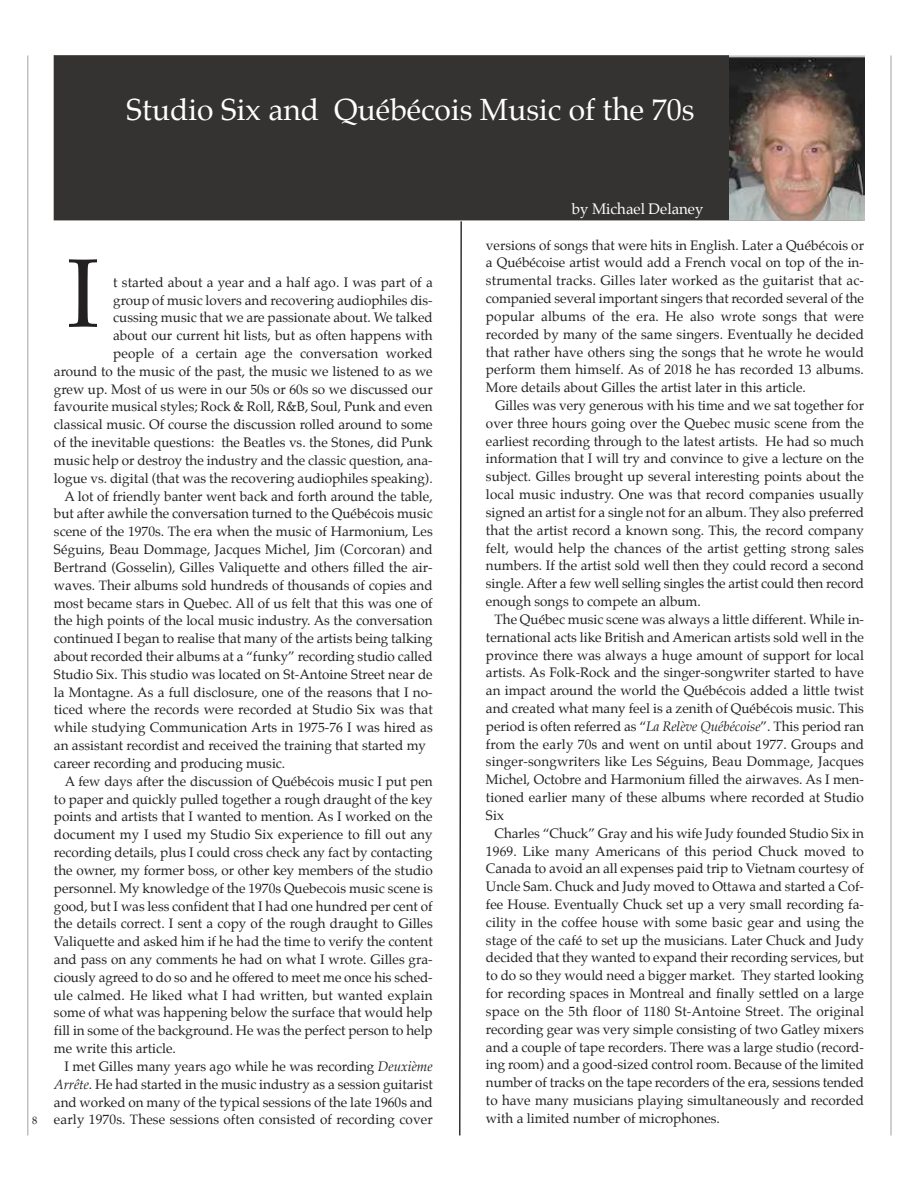
<style>
.page{position:relative;width:918px;height:1188px;background:#fff}
.page>*{position:absolute;margin:0;border:0;box-sizing:border-box;transform-origin:0 0}
.t1{font:97.5px "Palatino";color:#232021}
.t2{font:30px "Palatino";color:#fff}
.t3{font:15px "Palatino";color:#fff}
.t4{font:13.5px/17.9px "Palatino";color:#232021;text-align:justify}
.t5{font:10.5px "Palatino";color:#232021}
.s1{font-style:italic}
</style>
<div class="page">
<hr style="left:27px;top:56px;width:1px;height:1080px;background:#c0c0c0">
<hr style="left:890px;top:56px;width:2px;height:1080px;background:#c0c0c0">
<div style="left:54px;top:56px;width:810px;height:164px;background:#343332"></div>
<div style="left:54px;top:55px;width:810px;height:165px;border:1px solid #343332"></div>
<img style="left:729px;top:56px;width:135px;height:165px">
<img style="left:864px;top:56px;width:1px;height:164px">
<svg style="left:458px;top:220px;width:5px;height:916px"></svg>
<h2 class="t2" style="left:126px;top:95px;width:569px">Studio Six and Québécois Music of the 70s</h2>
<p class="t5" style="left:32px;top:1115px;width:7px">8</p>
<h1 class="t1" style="left:67px;top:247px;width:34px">I</h1>
<p class="t4" style="left:113px;top:274px;width:321px">t started about a year and a half ago. I was part of a</p>
<p class="t4" style="left:113px;top:292px;width:321px">group of music lovers and recovering audiophiles dis-</p>
<p class="t4" style="left:113px;top:310px;width:321px">cussing music that we are passionate about. We talked</p>
<p class="t4" style="left:113px;top:328px;width:321px">about our current hit lists, but as often happens with</p>
<p class="t4" style="left:113px;top:345px;width:321px">people of a certain age the conversation worked</p>
<p class="t4" style="left:54px;top:363px;width:380px">around to the music of the past, the music we listened to as we</p>
<p class="t4" style="left:54px;top:381px;width:380px">grew up. Most of us were in our 50s or 60s so we discussed our</p>
<p class="t4" style="left:54px;top:399px;width:380px">favourite musical styles; Rock &amp; Roll, R&amp;B, Soul, Punk and even</p>
<p class="t4" style="left:54px;top:417px;width:380px">classical music. Of course the discussion rolled around to some</p>
<p class="t4" style="left:54px;top:435px;width:380px">of the inevitable questions: the Beatles vs. the Stones, did Punk</p>
<p class="t4" style="left:54px;top:452px;width:380px">music help or destroy the industry and the classic question, ana-</p>
<p class="t4" style="left:54px;top:470px;width:380px">logue vs. digital (that was the recovering audiophiles speaking).</p>
<p class="t4" style="left:64px;top:488px;width:370px">A lot of friendly banter went back and forth around the table,</p>
<p class="t4" style="left:54px;top:506px;width:380px">but after awhile the conversation turned to the Québécois music</p>
<p class="t4" style="left:54px;top:524px;width:380px">scene of the 1970s. The era when the music of Harmonium, Les</p>
<p class="t4" style="left:54px;top:541px;width:380px">Séguins, Beau Dommage, Jacques Michel, Jim (Corcoran) and</p>
<p class="t4" style="left:54px;top:559px;width:380px">Bertrand (Gosselin), Gilles Valiquette and others filled the air-</p>
<p class="t4" style="left:54px;top:577px;width:380px">waves. Their albums sold hundreds of thousands of copies and</p>
<p class="t4" style="left:54px;top:595px;width:380px">most became stars in Quebec. All of us felt that this was one of</p>
<p class="t4" style="left:54px;top:613px;width:380px">the high points of the local music industry. As the conversation</p>
<p class="t4" style="left:54px;top:631px;width:380px">continued I began to realise that many of the artists being talking</p>
<p class="t4" style="left:54px;top:648px;width:380px">about recorded their albums at a “funky” recording studio called</p>
<p class="t4" style="left:54px;top:666px;width:380px">Studio Six. This studio was located on St-Antoine Street near de</p>
<p class="t4" style="left:54px;top:684px;width:380px">la Montagne. As a full disclosure, one of the reasons that I no-</p>
<p class="t4" style="left:54px;top:702px;width:380px">ticed where the records were recorded at Studio Six was that</p>
<p class="t4" style="left:54px;top:720px;width:380px">while studying Communication Arts in 1975-76 I was hired as</p>
<p class="t4" style="left:54px;top:737px;width:374px">an assistant recordist and received the training that started my</p>
<p class="t4" style="left:54px;top:755px;width:233px">career recording and producing music.</p>
<p class="t4" style="left:65px;top:773px;width:369px">A few days after the discussion of Québécois music I put pen</p>
<p class="t4" style="left:54px;top:791px;width:380px">to paper and quickly pulled together a rough draught of the key</p>
<p class="t4" style="left:54px;top:809px;width:380px">points and artists that I wanted to mention. As I worked on the</p>
<p class="t4" style="left:54px;top:827px;width:380px">document my I used my Studio Six experience to fill out any</p>
<p class="t4" style="left:54px;top:844px;width:380px">recording details, plus I could cross check any fact by contacting</p>
<p class="t4" style="left:54px;top:862px;width:380px">the owner, my former boss, or other key members of the studio</p>
<p class="t4" style="left:54px;top:880px;width:380px">personnel. My knowledge of the 1970s Quebecois music scene is</p>
<p class="t4" style="left:54px;top:898px;width:380px">good, but I was less confident that I had one hundred per cent of</p>
<p class="t4" style="left:54px;top:916px;width:380px">the details correct. I sent a copy of the rough draught to Gilles</p>
<p class="t4" style="left:54px;top:934px;width:380px">Valiquette and asked him if he had the time to verify the content</p>
<p class="t4" style="left:54px;top:951px;width:380px">and pass on any comments he had on what I wrote. Gilles gra-</p>
<p class="t4" style="left:54px;top:969px;width:380px">ciously agreed to do so and he offered to meet me once his sched-</p>
<p class="t4" style="left:54px;top:987px;width:380px">ule calmed. He liked what I had written, but wanted explain</p>
<p class="t4" style="left:54px;top:1005px;width:380px">some of what was happening below the surface that would help</p>
<p class="t4" style="left:54px;top:1023px;width:380px">fill in some of the background. He was the perfect person to help</p>
<p class="t4" style="left:54px;top:1040px;width:123px">me write this article.</p>
<p class="t4" style="left:65px;top:1058px;width:370px">I met Gilles many years ago while he was recording <span class="s1">Deuxième</span></p>
<p class="t4" style="left:54px;top:1076px;width:380px"><span class="s1">Arrête</span>. He had started in the music industry as a session guitarist</p>
<p class="t4" style="left:54px;top:1094px;width:380px">and worked on many of the typical sessions of the late 1960s and</p>
<p class="t4" style="left:54px;top:1112px;width:380px">early 1970s. These sessions often consisted of recording cover</p>
<p class="t3" style="left:572px;top:202px;width:133px">by Michael Delaney</p>
<p class="t4" style="left:486px;top:237px;width:380px">versions of songs that were hits in English. Later a Québécois or a Québécoise artist would add a French vocal on top of the in&shy;strumental tracks. Gilles later worked as the guitarist that ac&shy;companied several important singers that recorded several of the popular albums of the era. He also wrote songs that were recorded by many of the same singers. Eventually he decided that rather have others sing the songs that he wrote he would perform them himself. As of 2018 he has recorded 13 albums.<br>More details about Gilles the artist later in this article.</p>
<p class="t4" style="left:486px;top:397px;width:380px;text-indent:9px">Gilles was very generous with his time and we sat together for over three hours going over the Quebec music scene from the earliest recording through to the latest artists. He had so much information that I will try and convince to give a lecture on the subject. Gilles brought up several interesting points about the local music industry. One was that record companies usually signed an artist for a single not for an album. They also preferred that the artist record a known song. This, the record company felt, would help the chances of the artist getting strong sales numbers. If the artist sold well then they could record a second single. After a few well selling singles the artist could then record enough songs to compete an album.</p>
<p class="t4" style="left:486px;top:611px;width:380px;text-indent:9px">The Québec music scene was always a little different. While in&shy;ternational acts like British and American artists sold well in the province there was always a huge amount of support for local artists. As Folk-Rock and the singer-songwriter started to have an impact around the world the Québécois added a little twist and created what many feel is a zenith of Québécois music. This period is often referred as “<span class="s1">La Relève Québécoise</span>”. This period ran from the early 70s and went on until about 1977. Groups and singer-songwriters like Les Séguins, Beau Dommage, Jacques Michel, Octobre and Harmonium filled the airwaves. As I men&shy;tioned earlier many of these albums where recorded at Studio Six</p>
<p class="t4" style="left:486px;top:825px;width:380px;text-indent:9px">Charles “Chuck” Gray and his wife Judy founded Studio Six in 1969. Like many Americans of this period Chuck moved to Canada to avoid an all expenses paid trip to Vietnam courtesy of Uncle Sam. Chuck and Judy moved to Ottawa and started a Cof&shy;fee House. Eventually Chuck set up a very small recording fa&shy;cility in the coffee house with some basic gear and using the stage of the café to set up the musicians. Later Chuck and Judy decided that they wanted to expand their recording services, but to do so they would need a bigger market. They started looking for recording spaces in Montreal and finally settled on a large space on the 5th floor of 1180 St-Antoine Street. The original recording gear was very simple consisting of two Gatley mixers and a couple of tape recorders. There was a large studio (record&shy;ing room) and a good-sized control room. Because of the limited number of tracks on the tape recorders of the era, sessions tended to have many musicians playing simultaneously and recorded with a limited number of microphones.</p>
</div>
